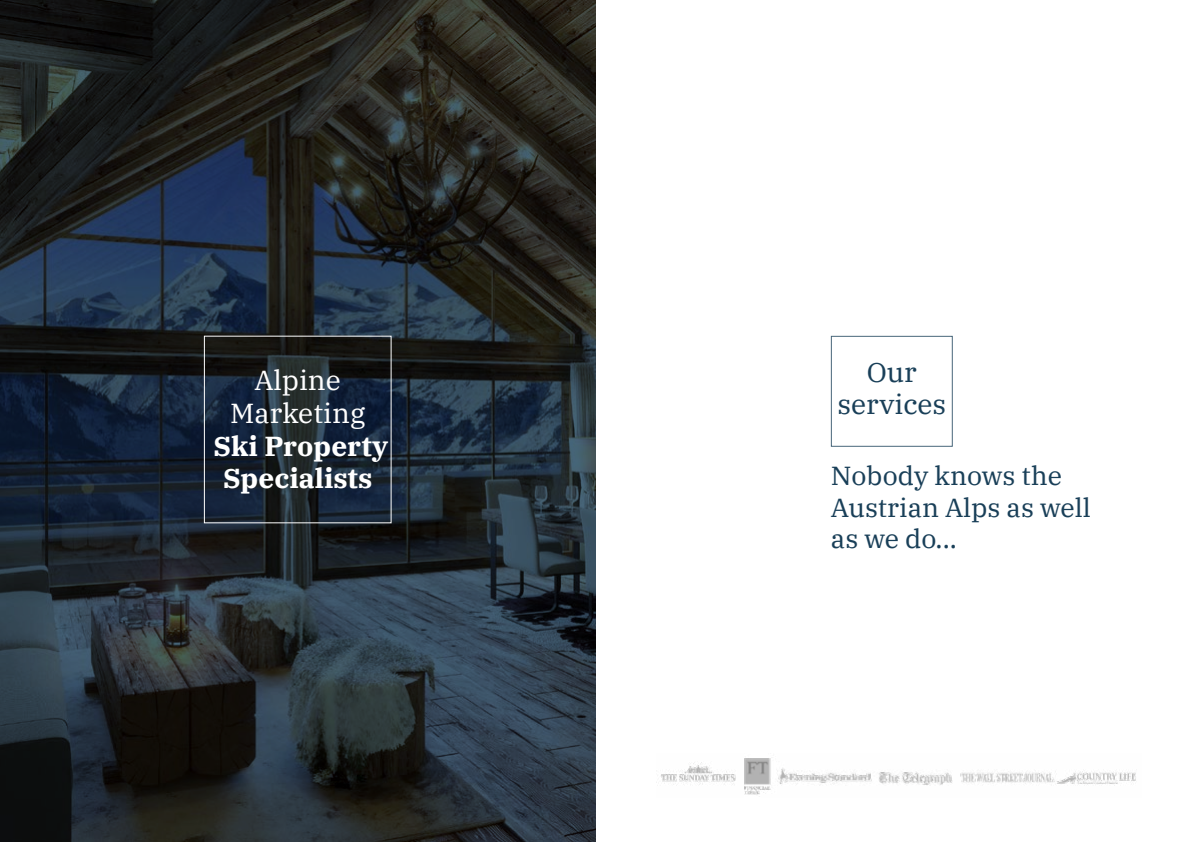
<style>
.page{position:relative;width:1191px;height:842px;background:#fff}
.page>*{position:absolute;margin:0;border:0;box-sizing:border-box;transform-origin:0 0}
.t1{font:700 27.4px/32.8px "IBM Plex Serif";color:#fff;text-align:center}
.t2{font:27.4px/32.8px "IBM Plex Serif";color:#fff;text-align:center}
.t3{font:27.4px/32.8px "IBM Plex Serif";color:#193f58;text-align:center}
.t4{font:26px/31.2px "IBM Plex Serif";color:#193f58}
</style>
<div class="page">
<svg style="left:0;top:0;width:595px;height:842px;background:#212930"></svg>
<img style="left:656px;top:758px;width:480px;height:37px">
<p class="t2" style="left:230px;top:361px;width:137px">Alpine<br>Marketing</p>
<p class="t1" style="left:213px;top:427px;width:176px">Ski Property<br>Specialists</p>
<p class="t3" style="left:837px;top:353px;width:110px">Our services</p>
<p class="t4" style="left:831px;top:458px;width:262px">Nobody knows the<br>Austrian Alps as well as we do...</p>
</div>
